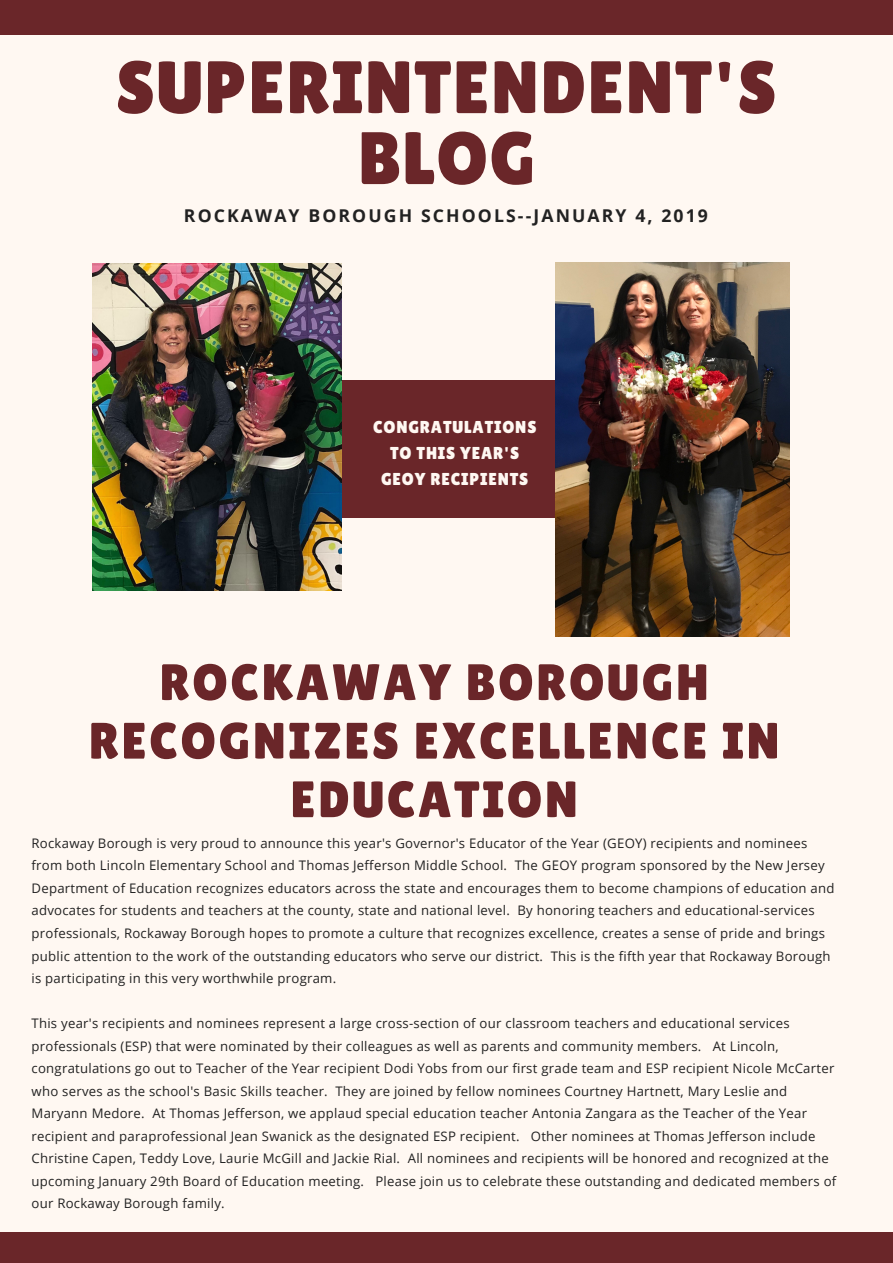
<style>
.page{position:relative;width:893px;height:1263px;background:#fff8f2}
.page>*{position:absolute;margin:0;border:0;box-sizing:border-box;transform-origin:0 0}
.t1{font:74.1px/70.9px "Lilita One";letter-spacing:.02em;color:#6a2629;text-align:center}
.t2{font:51.15px/58.5px "Lilita One";letter-spacing:.05em;color:#6a2629;text-align:center}
.t3{font:700 17.7px "Open Sans";letter-spacing:.12em;color:#222}
.t4{font:17.25px/26px "Lilita One";letter-spacing:.05em;color:#fff8f2;text-align:center}
.t5{font:13.2px/22.5px "Open Sans";letter-spacing:.02em;color:#222}
</style>
<div class="page">
<div style="left:341px;top:381px;width:214px;height:137px;background:#6a2629"></div>
<div style="left:0;top:0;width:893px;height:35px;background:#6a2629"></div>
<div style="left:0;top:1232px;width:893px;height:31px;background:#6a2629"></div>
<img style="left:555px;top:262px;width:234px;height:374px">
<img style="left:92px;top:263px;width:249px;height:327px">
<h1 class="t1" style="left:116px;top:52px;width:662px">SUPERINTENDENT'S<br>BLOG</h1>
<h3 class="t3" style="left:184px;top:203px;width:526px">ROCKAWAY BOROUGH SCHOOLS--JANUARY 4, 2019</h3>
<h3 class="t4" style="left:373px;top:414px;width:165px">CONGRATULATIONS<br>TO THIS YEAR'S<br>GEOY RECIPIENTS</h3>
<h2 class="t2" style="left:89px;top:653px;width:692px">ROCKAWAY BOROUGH<br>RECOGNIZES EXCELLENCE IN<br>EDUCATION</h2>
<p class="t5" style="left:32px;top:831px;width:804px">Rockaway Borough is very proud to announce this year's Governor's Educator of the Year (GEOY) recipients and nominees from both Lincoln Elementary School and Thomas Jefferson Middle School. The GEOY program sponsored by the New Jersey Department of Education recognizes educators across the state and encourages them to become champions of education and advocates for students and teachers at the county, state and national level. By honoring teachers and educational-services professionals, Rockaway Borough hopes to promote a culture that recognizes excellence, creates a sense of pride and brings public attention to the work of the outstanding educators who serve our district. This is the fifth year that Rockaway Borough is participating in this very worthwhile program.</p>
<p class="t5" style="left:32px;top:1012px;width:806px">This year's recipients and nominees represent a large cross-section of our classroom teachers and educational services professionals (ESP) that were nominated by their colleagues as well as parents and community members. At Lincoln, congratulations go out to Teacher of the Year recipient Dodi Yobs from our first grade team and ESP recipient Nicole McCarter who serves as the school's Basic Skills teacher. They are joined by fellow nominees Courtney Hartnett, Mary Leslie and Maryann Medore. At Thomas Jefferson, we applaud special education teacher Antonia Zangara as the Teacher of the Year recipient and paraprofessional Jean Swanick as the designated ESP recipient. Other nominees at Thomas Jefferson include Christine Capen, Teddy Love, Laurie McGill and Jackie Rial. All nominees and recipients will be honored and recognized at the upcoming January 29th Board of Education meeting. Please join us to celebrate these outstanding and dedicated members of our Rockaway Borough family.</p>
</div>
